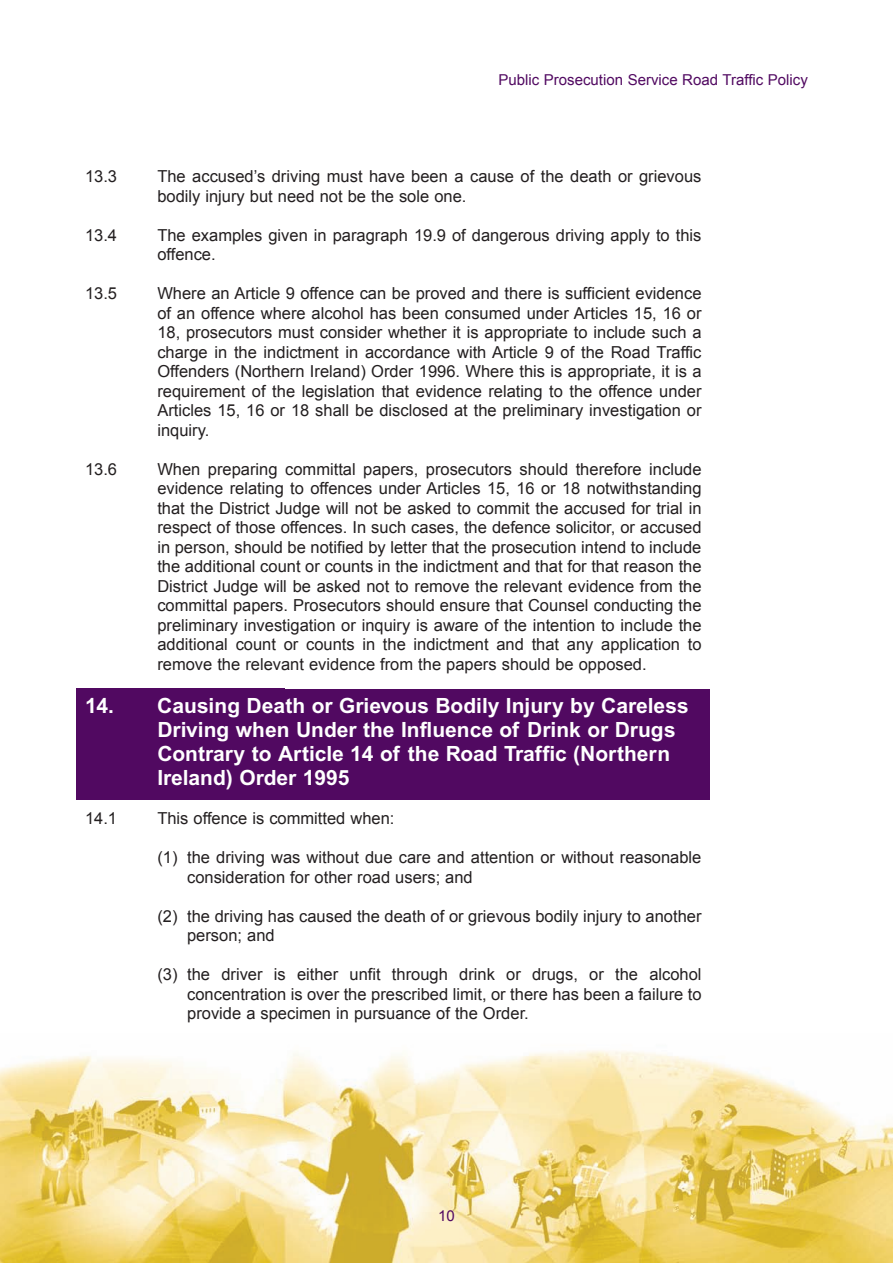
<style>
.page{position:relative;width:893px;height:1263px;background:#fff}
.page>*{position:absolute;margin:0;border:0;box-sizing:border-box;transform-origin:0 0}
.t1{font:700 21px/24px "Arial";color:#fff}
.t2{font:16.5px/19.5px "Arial";color:#231f20}
.t3{font:15px "Arial";color:#510961}
</style>
<div class="page">
<div style="left:77px;top:689px;width:633px;height:110px;background:#510961"></div>
<img style="left:0;top:1050px;width:893px;height:213px">
<p class="t3" style="left:498px;top:72px;width:311px">Public Prosecution Service Road Traffic Policy</p>
<p class="t2" style="left:85px;top:167px;width:34px">13 3</p>
<p class="t2" style="left:157px;top:167px;width:546px">The accused’s driving must have been a cause of the death or grievous bodily injury but need not be the sole one</p>
<p class="t2" style="left:85px;top:225px;width:34px">13 4</p>
<p class="t2" style="left:157px;top:225px;width:546px">The examples given in paragraph 19 9 of dangerous driving apply to this offence</p>
<p class="t2" style="left:85px;top:284px;width:34px">13 5</p>
<p class="t2" style="left:157px;top:284px;width:546px;text-align:justify">Where an article 9 offence can be proved and there is sufficient evidence of an offence where alcohol has been consumed under articles 15, 16 or 18, prosecutors must consider whether it is appropriate to include such a charge in the indictment in accordance with article 9 of the Road Traffic Offenders (Northern Ireland) Order 1996 Where this is appropriate, it is a requirement of the legislation that evidence relating to the offence under articles 15, 16 or 18 shall be disclosed at the preliminary investigation or inquiry</p>
<p class="t2" style="left:85px;top:459px;width:34px">13 6</p>
<p class="t2" style="left:157px;top:459px;width:546px;text-align:justify">When preparing committal papers, prosecutors should therefore include evidence relating to offences under articles 15, 16 or 18 notwithstanding that the District Judge will not be asked to commit the accused for trial in respect of those offences In such cases, the defence solicitor, or accused in person, should be notified by letter that the prosecution intend to include the additional count or counts in the indictment and that for that reason the District Judge will be asked not to remove the relevant evidence from the committal papers Prosecutors should ensure that Counsel conducting the preliminary investigation or inquiry is aware of the intention to include the additional count or counts in the indictment and that any application to remove the relevant evidence from the papers should be opposed</p>
<p class="t1" style="left:85px;top:696px;width:30px">14.</p>
<h3 class="t1" style="left:157px;top:696px;width:533px">Causing Death or Grievous Bodily Injury by Careless<br>Driving when Under the Influence of Drink or Drugs</h3>
<p class="t1" style="left:157px;top:744px;width:514px">Contrary to Article 14 of the Road Traffic (Northern<br>Ireland) Order 1995</p>
<h4 class="t2" style="left:85px;top:809px;width:34px">14 1</h4>
<h4 class="t2" style="left:157px;top:809px;width:239px">This offence is committed when:</h4>
<p class="t2" style="left:187px;top:848px;width:516px;text-indent:-30px">(1) the driving was without due care and attention or without reasonable consideration for other road users; and</p>
<p class="t2" style="left:187px;top:906px;width:516px;text-indent:-30px">(2) the driving has caused the death of or grievous bodily injury to another person; and</p>
<p class="t2" style="left:187px;top:965px;width:516px;text-align:justify;text-indent:-30px">(3) the driver is either unfit through drink or drugs, or the alcohol concentration is over the prescribed limit, or there has been a failure to provide a specimen in pursuance of the Order</p>
<p class="t3" style="left:438px;top:1207px;width:18px">10</p>
</div>
